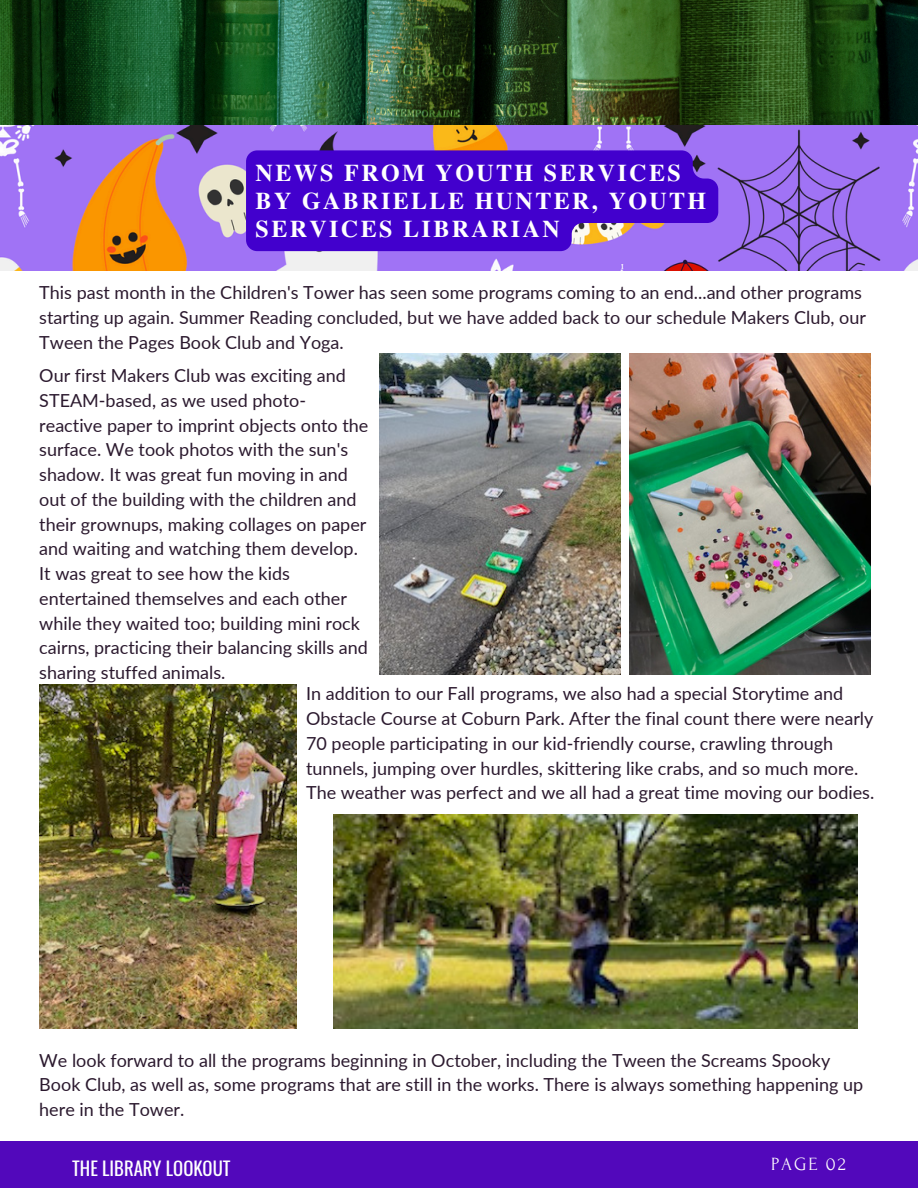
<style>
.page{position:relative;width:918px;height:1188px;background:#fff}
.page>*{position:absolute;margin:0;border:0;box-sizing:border-box;transform-origin:0 0}
.t1{font:700 24px/28.2px "Te X Gyre Termes";letter-spacing:.1em;color:#fff}
.t2{font:18.75px "Oswald";color:#fff}
.t3{font:18.75px "Forum";letter-spacing:.1em;color:#fff}
.t4{font:18px/24.8px "Lato";color:#2b192e}
</style>
<div class="page">
<div style="left:0;top:1141px;width:918px;height:47px;background:#5208bb"></div>
<img style="left:0;top:0;width:918px;height:125px">
<img style="left:0;top:125px;width:918px;height:146px">
<img style="left:379px;top:354px;width:241px;height:320px">
<img style="left:630px;top:354px;width:241px;height:320px">
<img style="left:39px;top:684px;width:258px;height:344px">
<img style="left:334px;top:814px;width:524px;height:214px">
<svg style="left:246px;top:150px;width:472px;height:101px;background:#4d0ece"></svg>
<p class="t1" style="left:256px;top:158px;width:452px">NEWS FROM YOUTH SERVICES<br>BY GABRIELLE HUNTER, YOUTH<br>SERVICES LIBRARIAN</p>
<p class="t4" style="left:39px;top:280px;width:828px">This past month in the Children's Tower has seen some programs coming to an end...and other programs starting up again. Summer Reading concluded, but we have added back to our schedule Makers Club, our<br>Tween the Pages Book Club and Yoga.</p>
<p class="t4" style="left:39px;top:363px;width:331px">Our first Makers Club was exciting and STEAM-based, as we used photo&shy;reactive paper to imprint objects onto the surface. We took photos with the sun's shadow. It was great fun moving in and out of the building with the children and their grownups, making collages on paper and waiting and watching them develop.<br>It was great to see how the kids entertained themselves and each other while they waited too; building mini rock cairns, practicing their balancing skills and sharing stuffed animals.</p>
<h2 class="t4" style="left:306px;top:681px;width:570px">In addition to our Fall programs, we also had a special Storytime and Obstacle Course at Coburn Park. After the final count there were nearly 70 people participating in our kid-friendly course, crawling through tunnels, jumping over hurdles, skittering like crabs, and so much more.<br>The weather was perfect and we all had a great time moving our bodies.</h2>
<h2 class="t4" style="left:39px;top:1047px;width:826px">We look forward to all the programs beginning in October, including the Tween the Screams Spooky<br>Book Club, as well as, some programs that are still in the works. There is always something happening up here in the Tower.</h2>
<p class="t2" style="left:72px;top:1153px;width:160px">THE LIBRARY LOOKOUT</p>
<p class="t3" style="left:771px;top:1154px;width:76px">PAGE 02</p>
</div>
